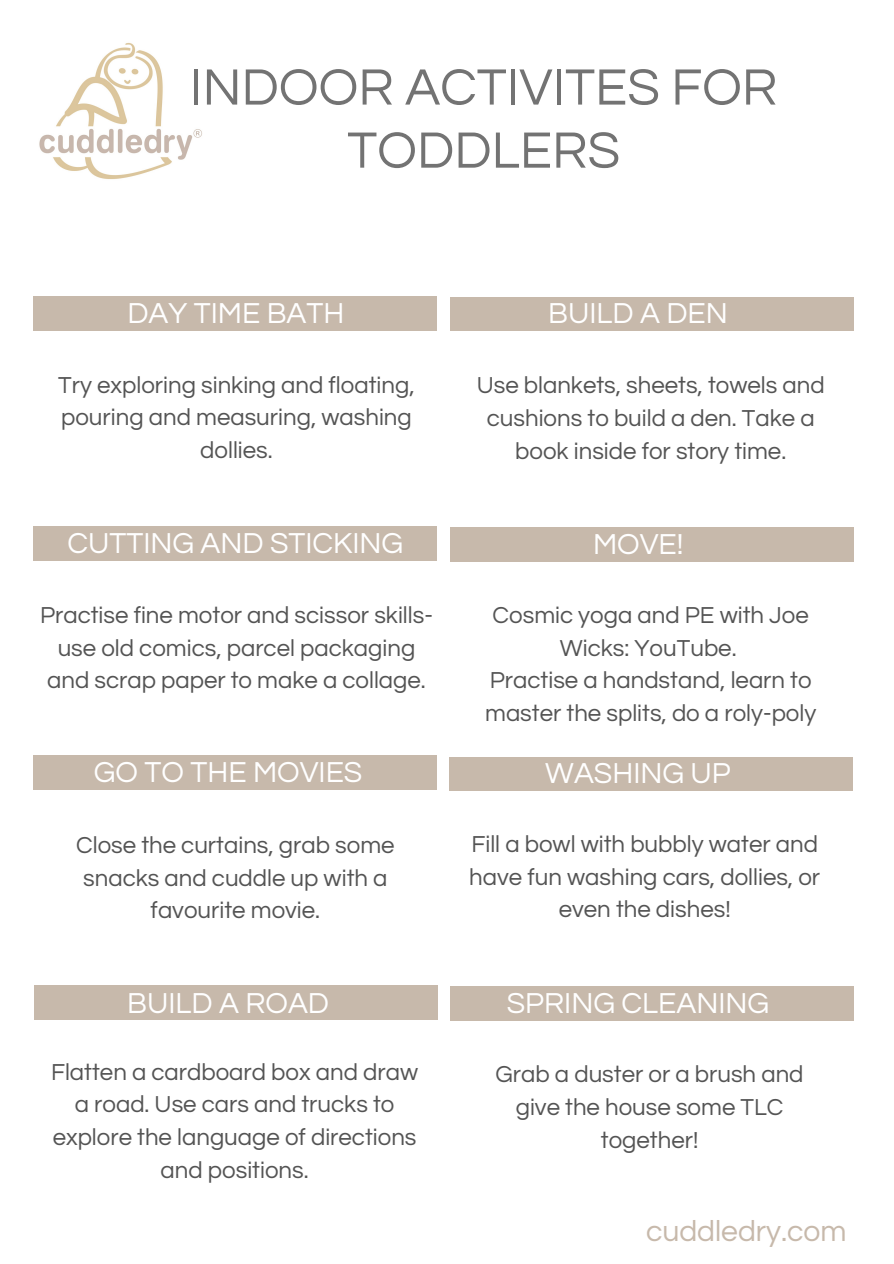
<style>
.page{position:relative;width:894px;height:1264px;background:#fff}
.page>*{position:absolute;margin:0;border:0;box-sizing:border-box;transform-origin:0 0}
.t1{font:52.95px/63px "Questrial";color:#737373;text-align:center}
.t2{font:30px "Questrial";color:#fff}
.t3{font:30px "Questrial";color:#c7b9ab}
.t4{font:24px/32.7px "Questrial";color:#545454;text-align:center}
</style>
<div class="page">
<div style="left:34px;top:296px;width:403px;height:35px;background:#c7b9ab"></div>
<div style="left:450px;top:297px;width:403px;height:35px;background:#c7b9ab"></div>
<div style="left:33px;top:527px;width:403px;height:35px;background:#c7b9ab"></div>
<div style="left:33px;top:561px;width:404px;height:174px;background:#fff"></div>
<div style="left:450px;top:527px;width:403px;height:35px;background:#c7b9ab"></div>
<div style="left:33px;top:756px;width:403px;height:35px;background:#c7b9ab"></div>
<div style="left:33px;top:790px;width:404px;height:174px;background:#fff"></div>
<div style="left:449px;top:757px;width:403px;height:35px;background:#c7b9ab"></div>
<div style="left:448px;top:791px;width:405px;height:174px;background:#fff"></div>
<div style="left:34px;top:985px;width:403px;height:35px;background:#c7b9ab"></div>
<div style="left:450px;top:986px;width:403px;height:35px;background:#c7b9ab"></div>
<img style="left:39px;top:43px;width:163px;height:136px">
<h1 class="t1" style="left:190px;top:57px;width:588px">INDOOR ACTIVITES FOR<br>TODDLERS</h1>
<p class="t2" style="left:127px;top:299px;width:218px">DAY TIME BATH</p>
<p class="t2" style="left:548px;top:299px;width:181px">BUILD A DEN</p>
<p class="t4" style="left:58px;top:369px;width:358px">Try exploring sinking and floating, pouring and measuring, washing dollies.</p>
<p class="t4" style="left:476px;top:369px;width:349px">Use blankets, sheets, towels and cushions to build a den. Take a book inside for story time.</p>
<p class="t2" style="left:67px;top:528px;width:337px">CUTTING AND STICKING</p>
<p class="t2" style="left:593px;top:529px;width:92px">MOVE!</p>
<p class="t4" style="left:40px;top:599px;width:394px">Practise fine motor and scissor skills&shy;use old comics, parcel packaging and scrap paper to make a collage.</p>
<p class="t4" style="left:485px;top:599px;width:332px">Cosmic yoga and PE with Joe<br>Wicks: YouTube.<br>Practise a handstand, learn to master the splits, do a roly-poly</p>
<p class="t2" style="left:94px;top:757px;width:270px">GO TO THE MOVIES</p>
<p class="t2" style="left:545px;top:758px;width:187px">WASHING UP</p>
<p class="t4" style="left:76px;top:829px;width:320px">Close the curtains, grab some snacks and cuddle up with a favourite movie.</p>
<p class="t4" style="left:469px;top:828px;width:352px">Fill a bowl with bubbly water and have fun washing cars, dollies, or even the dishes!</p>
<p class="t2" style="left:127px;top:988px;width:203px">BUILD A ROAD</p>
<p class="t2" style="left:506px;top:988px;width:264px">SPRING CLEANING</p>
<p class="t4" style="left:51px;top:1056px;width:368px">Flatten a cardboard box and draw a road. Use cars and trucks to explore the language of directions and positions.</p>
<p class="t4" style="left:495px;top:1058px;width:309px">Grab a duster or a brush and give the house some TLC together!</p>
<p class="t3" style="left:646px;top:1216px;width:202px">cuddledry.com</p>
</div>
